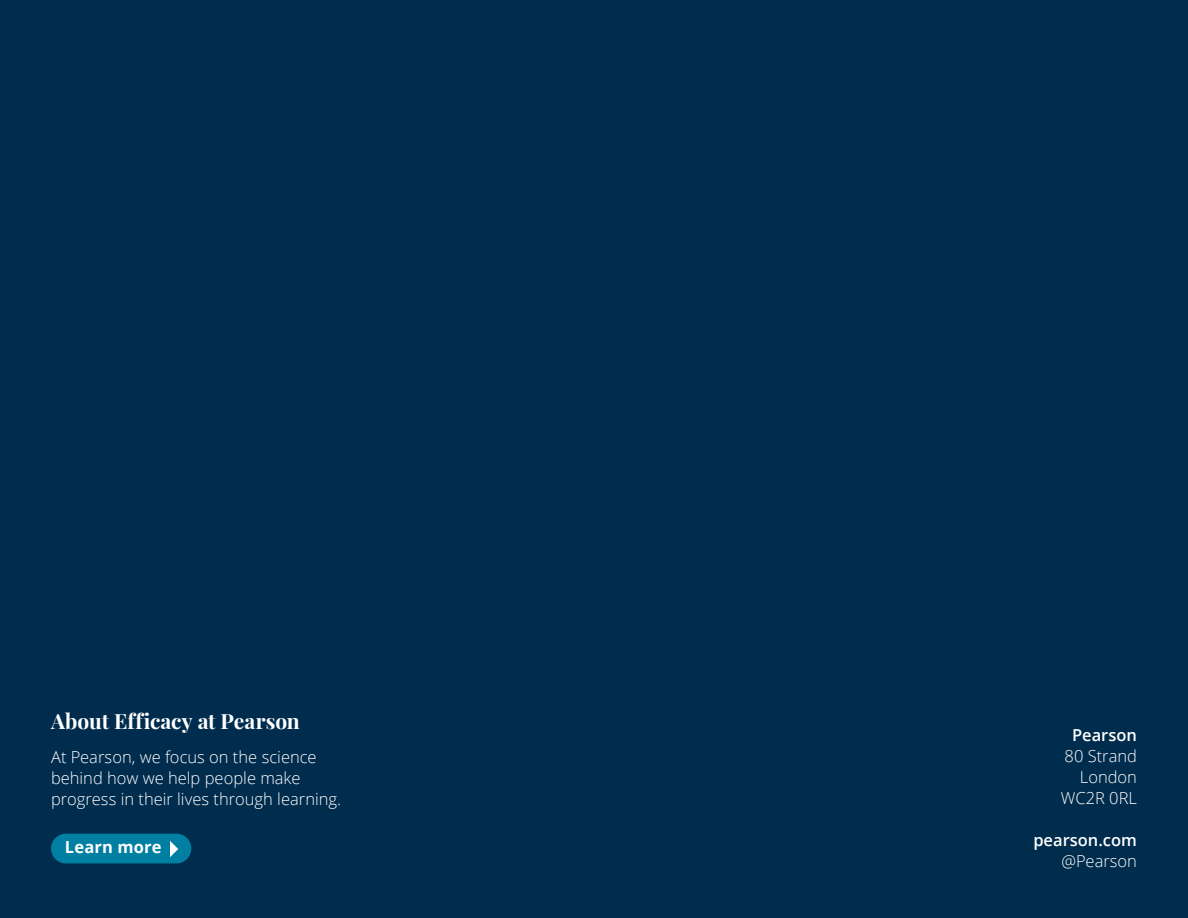
<style>
.page{position:relative;width:1188px;height:918px;background:#002c4d}
.page>*{position:absolute;margin:0;border:0;box-sizing:border-box;transform-origin:0 0}
.t1{font:700 21px "Playfair Display";color:#fff}
.t2{font:300 16.5px/21px "Open Sans";color:#fff;text-align:right}
.t3{font:600 16.5px "Open Sans";color:#fff}
.t4{font:700 16.5px "Open Sans";letter-spacing:.01em;color:#fff}
</style>
<div class="page">
<div style="left:51px;top:834px;width:140px;height:29px;background:#007fa3;border-radius:15px"></div>
<svg style="left:170px;top:841px;width:8px;height:16px"></svg>
<p class="t1" style="left:51px;top:704px;width:250px">About Efficacy at Pearson</p>
<p class="t2" style="left:51px;top:746px;width:291px;text-align:left">At Pearson, we focus on the science behind how we help people make progress in their lives through learning.</p>
<p class="t4" style="left:65px;top:835px;width:98px">Learn more</p>
<p class="t3" style="left:1072px;top:724px;width:66px">Pearson</p>
<p class="t2" style="left:1061px;top:745px;width:78px">80 Strand<br>London<br>WC2R 0RL</p>
<p class="t3" style="left:1033px;top:829px;width:105px">pearson.com</p>
<p class="t2" style="left:1061px;top:850px;width:77px">@Pearson</p>
</div>
